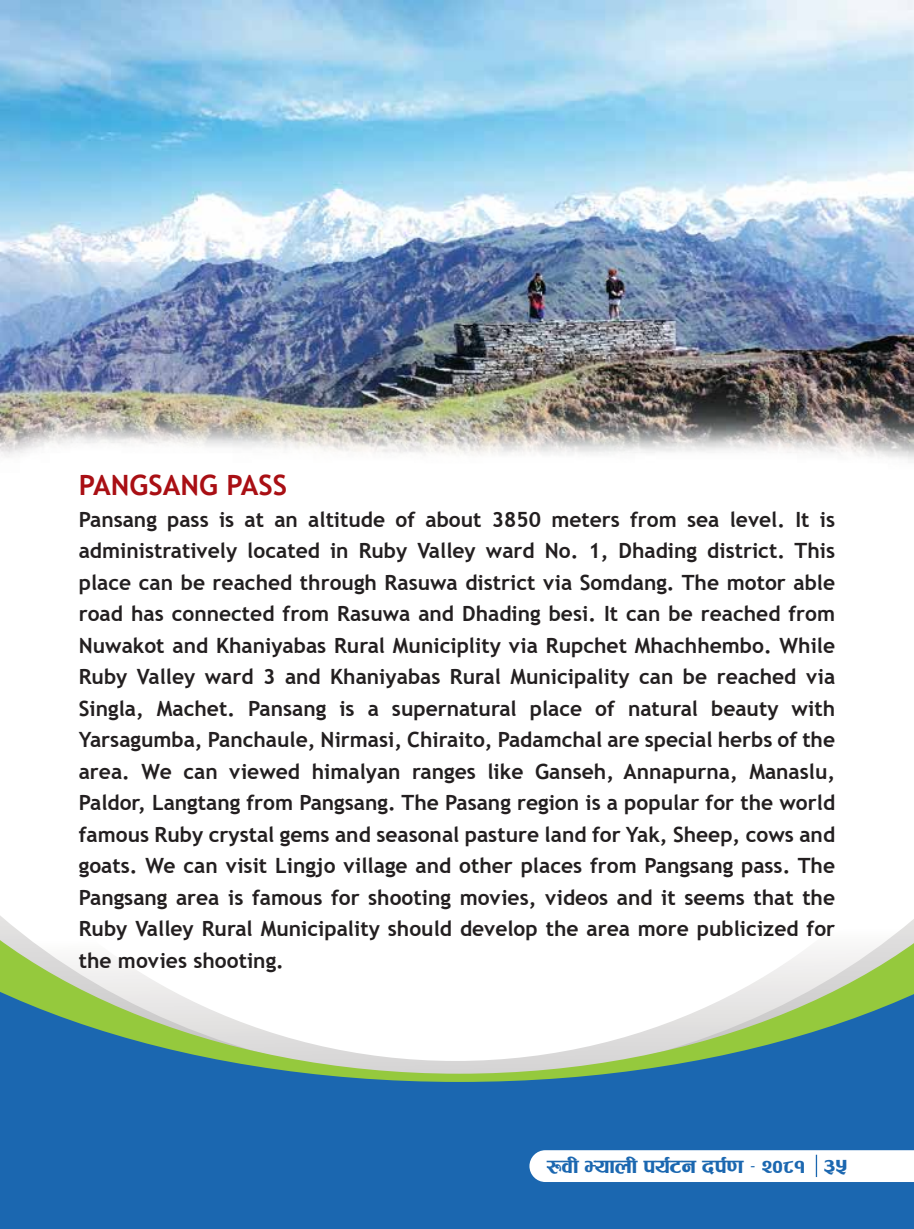
<style>
.page{position:relative;width:914px;height:1229px;background:#fff}
.page>*{position:absolute;margin:0;border:0;box-sizing:border-box;transform-origin:0 0}
.t1{font:700 28px "Trebuchet MS";color:#a90f14}
.t2{font:24.5px "Ganesh";color:#1b67b0}
.t3{font:700 21px/31.5px "Trebuchet MS";color:#231f20;text-align:justify}
.s1{font-size:26.25px}
</style>
<div class="page">
<svg style="left:0;top:916px;width:914px;height:312px;fill:#1b67b0"></svg>
<img style="left:0;top:0;width:914px;height:460px">
<svg style="left:529px;top:1150px;width:385px;height:32px"></svg>
<hr style="left:815px;top:1154px;width:2px;height:23px;background:#1b67b0">
<h1 class="t1" style="left:79px;top:468px;width:210px">PANGSANG PASS</h1>
<p class="t3" style="left:79px;top:503px;width:758px">Pansang pass is at an altitude of about 3850 meters from sea level. It is administratively located in Ruby Valley ward No. 1, Dhading district. This place can be reached through Rasuwa district via Somdang. The motor able road has connected from Rasuwa and Dhading besi. It can be reached from Nuwakot and Khaniyabas Rural Municiplity via Rupchet Mhachhembo. While Ruby Valley ward 3 and Khaniyabas Rural Municipality can be reached via Singla, Machet. Pansang is a supernatural place of natural beauty with Yarsagumba, Panchaule, Nirmasi, Chiraito, Padamchal are special herbs of the area. We can viewed himalyan ranges like Ganseh, Annapurna, Manaslu, Paldor, Langtang from Pangsang. The Pasang region is a popular for the world famous Ruby crystal gems and seasonal pasture land for Yak, Sheep, cows and goats. We can visit Lingjo village and other places from Pangsang pass. The Pangsang area is famous for shooting movies, videos and it seems that the Ruby Valley Rural Municipality should develop the area more publicized for the movies shooting.</p>
<p class="t2" style="left:547px;top:1155px;width:302px">?jL EofnL ko{6g bk{0f – @)*! <span class="s1">#%</span></p>
</div>
